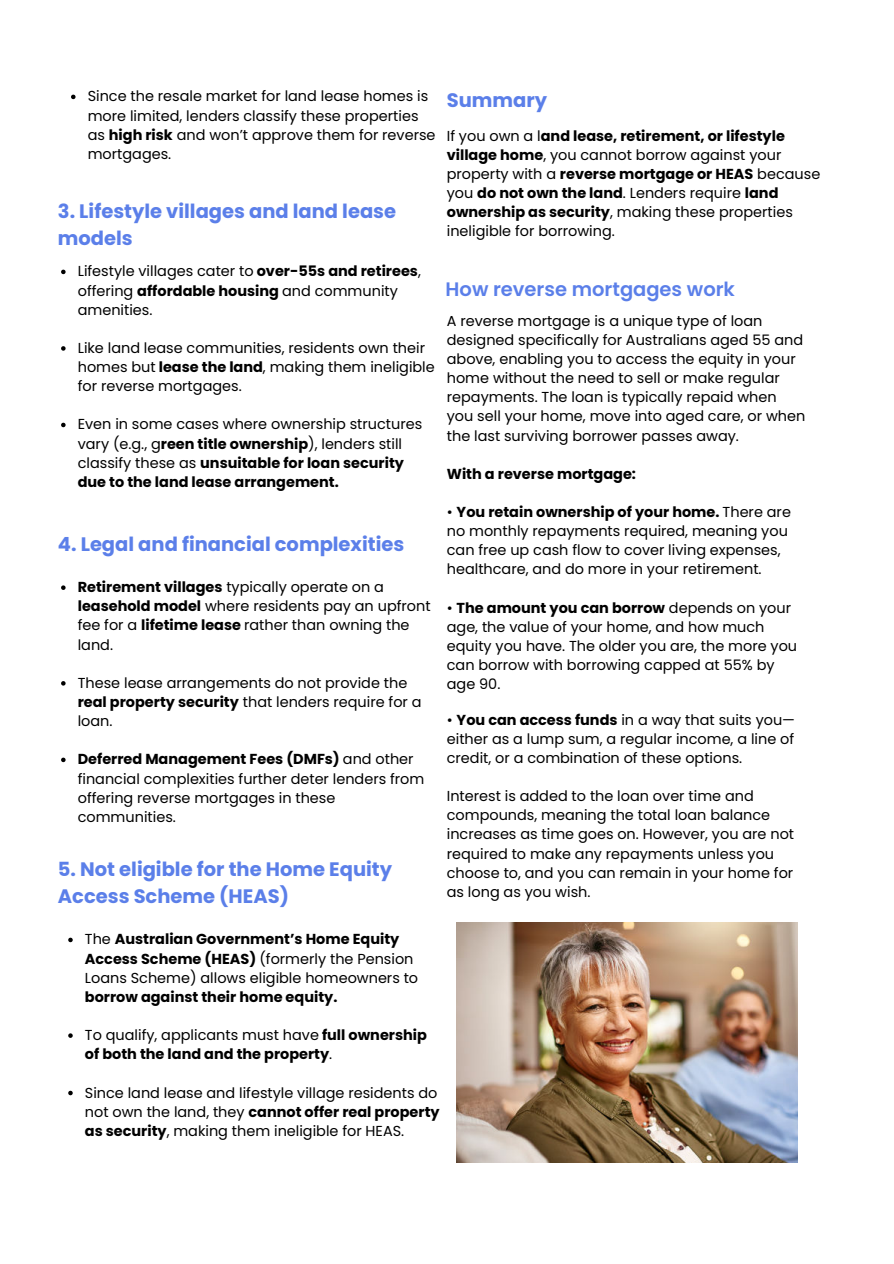
<style>
.page{position:relative;width:894px;height:1264px;background:#fff}
.page>*{position:absolute;margin:0;border:0;box-sizing:border-box;transform-origin:0 0}
.t1{font:700 19.5px/27px "Poppins";color:#5b7fe9}
.t2{font:600 19.5px "Poppins";color:#5b7fe9}
.t3{font:14.4px/19.2px "Poppins";color:#000}
.t4{font:700 14.4px/19.2px "Poppins";color:#000}
.s1{font-weight:700}
.s2{font-weight:400}
</style>
<div class="page">
<svg style="left:71px;top:95px;width:4px;height:4px"></svg>
<svg style="left:61px;top:270px;width:5px;height:4px"></svg>
<svg style="left:61px;top:346px;width:5px;height:5px"></svg>
<svg style="left:61px;top:423px;width:5px;height:4px"></svg>
<svg style="left:61px;top:585px;width:5px;height:5px"></svg>
<svg style="left:61px;top:681px;width:5px;height:4px"></svg>
<svg style="left:61px;top:757px;width:5px;height:5px"></svg>
<svg style="left:68px;top:937px;width:5px;height:5px"></svg>
<svg style="left:68px;top:1033px;width:5px;height:4px"></svg>
<svg style="left:68px;top:1090px;width:5px;height:5px"></svg>
<img style="left:456px;top:922px;width:341px;height:240px">
<p class="t3" style="left:88px;top:87px;width:349px">Since the resale market for land lease homes is more limited, lenders classify these properties as <span class="s1">high risk</span> and won’t approve them for reverse mortgages.</p>
<h1 class="t1" style="left:58px;top:198px;width:339px">3. Lifestyle villages and land lease models</h1>
<p class="t3" style="left:78px;top:262px;width:344px">Lifestyle villages cater to <span class="s1">over-55s and retirees</span>, offering <span class="s1">affordable housing</span> and community amenities.</p>
<p class="t3" style="left:78px;top:338px;width:358px">Like land lease communities, residents own their homes but <span class="s1">lease the land</span>, making them ineligible for reverse mortgages.</p>
<p class="t3" style="left:78px;top:415px;width:346px">Even in some cases where ownership structures vary (e.g., g<span class="s1">reen title ownership</span>), lenders still classify these as <span class="s1">unsuitable for loan security due to the land lease arrangement.</span></p>
<h1 class="t1" style="left:446px;top:86px;width:102px">Summary</h1>
<p class="t3" style="left:446px;top:126px;width:375px">If you own a l<span class="s1">and lease, retirement, or lifestyle village home</span>, you cannot borrow against your property with a <span class="s1">reverse mortgage or HEAS</span> because you <span class="s1">do not own the land</span>. Lenders require <span class="s1">land ownership as security</span>, making these properties ineligible for borrowing.</p>
<h1 class="t2" style="left:445px;top:278px;width:291px">How reverse mortgages work</h1>
<p class="t3" style="left:446px;top:311px;width:360px">A reverse mortgage is a unique type of loan designed specifically for Australians aged 55 and above, enabling you to access the equity in your home without the need to sell or make regular repayments. The loan is typically repaid when you sell your home, move into aged care, or when the last surviving borrower passes away.</p>
<p class="t4" style="left:446px;top:464px;width:191px">With a reverse mortgage:</p>
<p class="t3" style="left:446px;top:502px;width:345px">• <span class="s1">You retain ownership of your home.</span> There are no monthly repayments required, meaning you can free up cash flow to cover living expenses, healthcare, and do more in your retirement.</p>
<p class="t3" style="left:446px;top:598px;width:352px">• <span class="s1">The amount you can borrow</span> depends on your age, the value of your home, and how much equity you have. The older you are, the more you can borrow with borrowing capped at 55% by age 90.</p>
<h1 class="t1" style="left:58px;top:530px;width:348px">4. Legal and financial complexities</h1>
<p class="t3" style="left:78px;top:577px;width:354px"><span class="s1">Retirement villages</span> typically operate on a <span class="s1">leasehold model</span> where residents pay an upfront fee for a <span class="s1">lifetime lease</span> rather than owning the land.</p>
<p class="t3" style="left:78px;top:673px;width:345px">These lease arrangements do not provide the <span class="s1">real property security</span> that lenders require for a loan.</p>
<p class="t3" style="left:78px;top:749px;width:348px"><span class="s1">Deferred Management Fees (DMFs)</span> and other financial complexities further deter lenders from offering reverse mortgages in these communities.</p>
<h1 class="t1" style="left:58px;top:855px;width:335px">5. Not eligible for the Home Equity<br>Access Scheme (HEAS)</h1>
<p class="t3" style="left:85px;top:929px;width:335px">The <span class="s1">Australian Government’s Home Equity<br>Access Scheme (HEAS)</span> (formerly the Pension<br>Loans Scheme) allows eligible homeowners to</p>
<p class="t4" style="left:85px;top:987px;width:254px">borrow against their home equity.</p>
<p class="t4" style="left:85px;top:1025px;width:343px"><span class="s2">To qualify, applicants must have</span> full ownership of both the land and the property<span class="s2">.</span></p>
<p class="t3" style="left:85px;top:1082px;width:356px">Since land lease and lifestyle village residents do not own the land, they <span class="s1">cannot offer real property as security</span>, making them ineligible for HEAS.</p>
<p class="t3" style="left:446px;top:710px;width:349px;text-align:justify">• <span class="s1">You can access funds</span> in a way that suits you— either as a lump sum, a regular income, a line of credit, or a combination of these options.</p>
<p class="t3" style="left:446px;top:786px;width:349px">Interest is added to the loan over time and compounds, meaning the total loan balance increases as time goes on. However, you are not required to make any repayments unless you choose to, and you can remain in your home for as long as you wish.</p>
</div>
